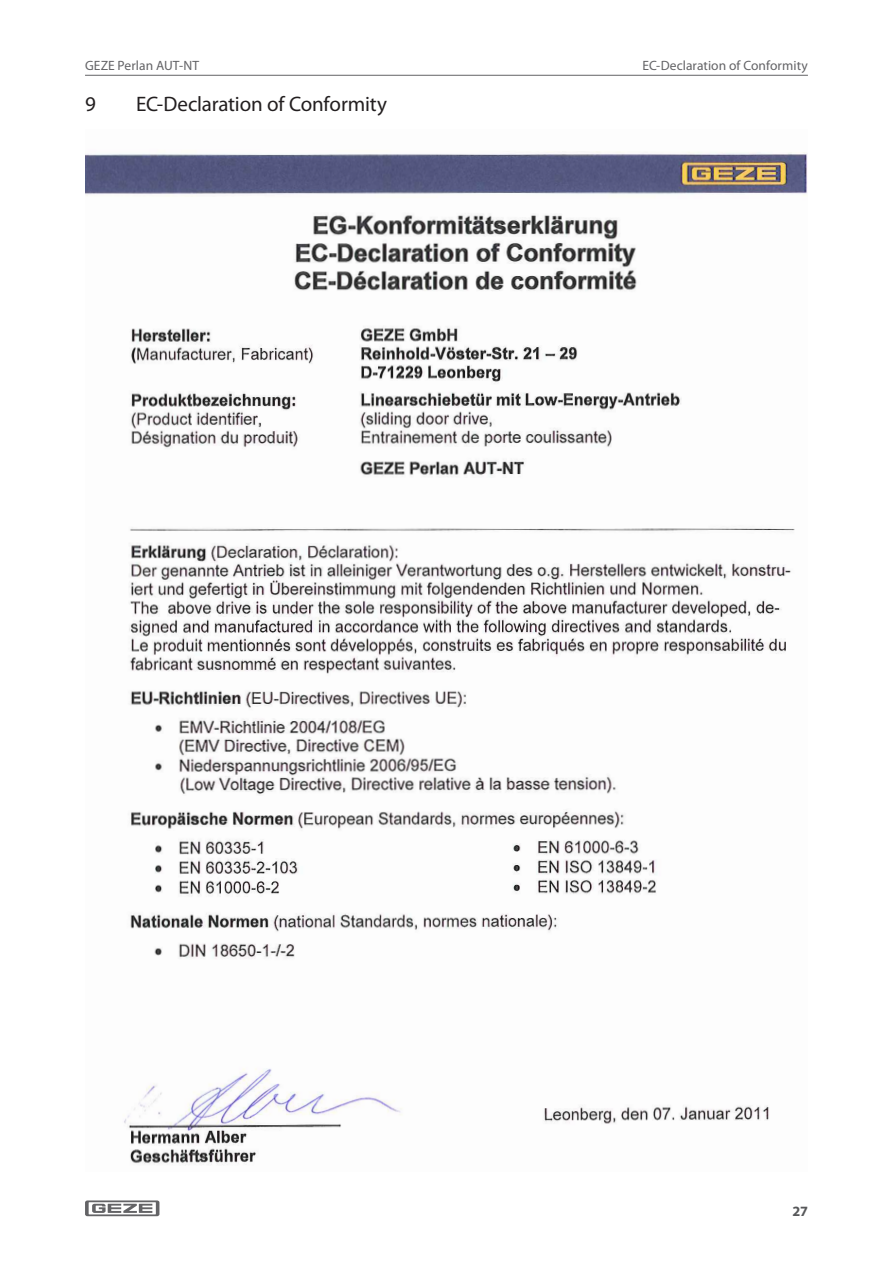
<style>
.page{position:relative;width:893px;height:1263px;background:#fff}
.page>*{position:absolute;margin:0;border:0;box-sizing:border-box;transform-origin:0 0}
.t1{font:21px "Myriad Pro";letter-spacing:-.01em;color:#231f20}
.t2{font:700 14.25px "Myriad Pro";color:#57585a}
.t3{font:13.5px "Myriad Pro";letter-spacing:.005em;color:#636366}
</style>
<div class="page">
<svg style="left:85px;top:1200px;width:74px;height:16px"></svg>
<hr style="left:85px;top:75px;width:723px;height:1px;background:#636366">
<img style="left:85px;top:151px;width:722px;height:1014px">
<p class="t3" style="left:85px;top:57px;width:116px">GEZE Perlan AUT-NT</p>
<h1 class="t1" style="left:85px;top:91px;width:12px">9</h1>
<h1 class="t1" style="left:136px;top:91px;width:252px">EC-Declaration of Conformity</h1>
<p class="t3" style="left:642px;top:57px;width:167px">EC-Declaration of Conformity</p>
<p class="t2" style="left:792px;top:1202px;width:17px">27</p>
</div>
